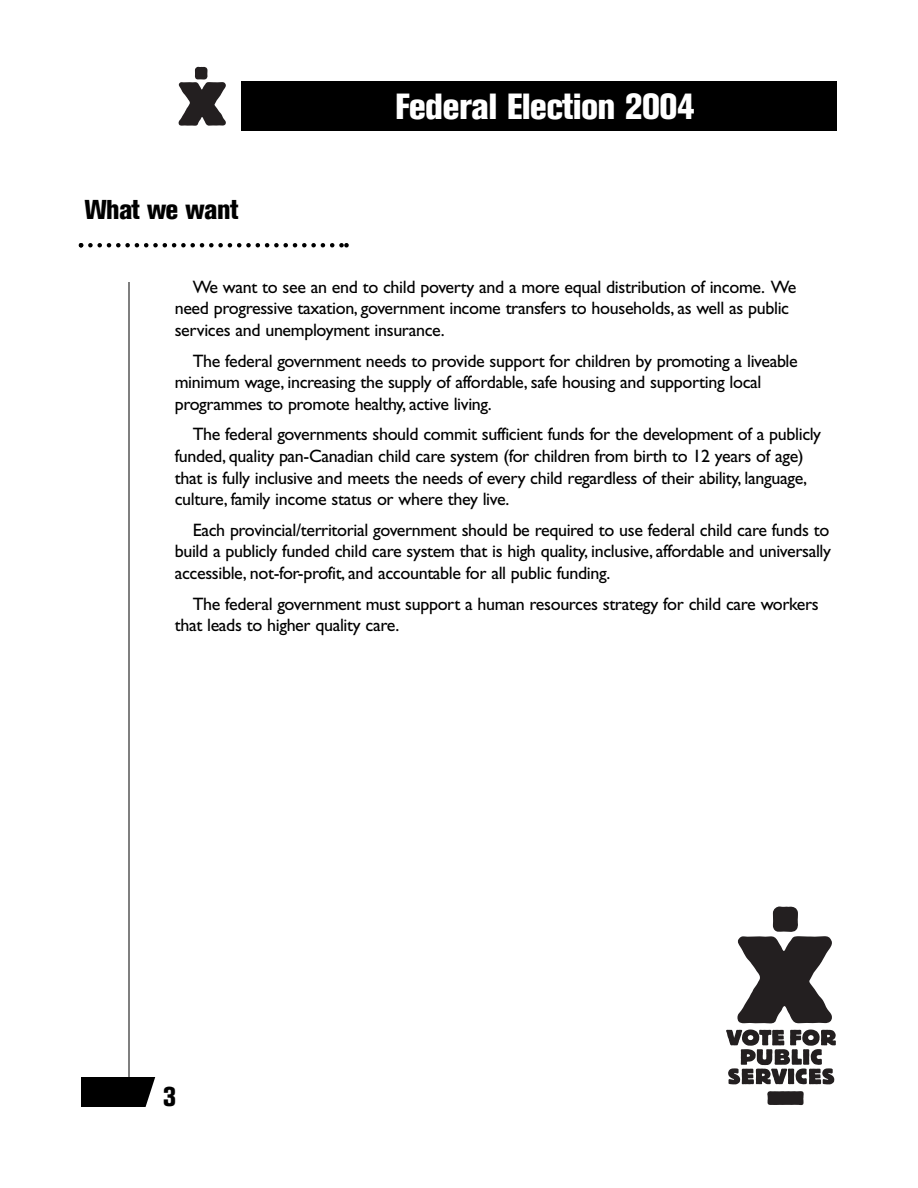
<style>
.page{position:relative;width:918px;height:1188px;background:#fff}
.page>*{position:absolute;margin:0;border:0;box-sizing:border-box;transform-origin:0 0}
.t1{font:800 condensed 36px "Akzidenz Grotesk BE";letter-spacing:-.02em;color:#fff}
.t2{font:800 condensed 27px "Akzidenz Grotesk BE";letter-spacing:-.02em;color:#000}
.t3{font:18px/21.6px "Gill Sans";letter-spacing:-.02em;color:#000}
</style>
<div class="page">
<svg style="left:179px;top:66px;width:47px;height:60px"></svg>
<div style="left:242px;top:81px;width:595px;height:49px;background:#000"></div>
<div style="left:81px;top:1077px;width:79px;height:30px;background:#000"></div>
<svg style="left:145px;top:1077px;width:15px;height:30px"></svg>
<hr style="left:129px;top:282px;width:1px;height:798px;background:#000">
<svg style="left:79px;top:243px;width:270px;height:5px"></svg>
<svg style="left:726px;top:1030px;width:110px;height:54px"></svg>
<svg style="left:737px;top:906px;width:95px;height:117px"></svg>
<svg style="left:767px;top:1091px;width:37px;height:14px"></svg>
<h2 class="t2" style="left:85px;top:199px;width:155px">What we want</h2>
<h1 class="t1" style="left:395px;top:93px;width:301px">Federal Election 2004</h1>
<p class="t3" style="left:175px;top:278px;width:623px;text-indent:18px">We want to see an end to child poverty and a more equal distribution of income. We need progressive taxation, government income transfers to households, as well as public services and unemployment insurance.</p>
<p class="t3" style="left:175px;top:352px;width:625px;text-indent:18px">The federal government needs to provide support for children by promoting a liveable minimum wage, increasing the supply of affordable, safe housing and supporting local programmes to promote healthy, active living.</p>
<p class="t3" style="left:175px;top:426px;width:648px;text-indent:18px">The federal governments should commit sufficient funds for the development of a publicly funded, quality pan-Canadian child care system (for children from birth to 12 years of age) that is fully inclusive and meets the needs of every child regardless of their ability, language, culture, family income status or where they live.</p>
<p class="t3" style="left:175px;top:521px;width:658px;text-align:justify;text-indent:18px">Each provincial/territorial government should be required to use federal child care funds to build a publicly funded child care system that is high quality, inclusive, affordable and universally accessible, not-for-profit, and accountable for all public funding.</p>
<p class="t3" style="left:175px;top:595px;width:646px;text-indent:18px">The federal government must support a human resources strategy for child care workers that leads to higher quality care.</p>
<h2 class="t2" style="left:163px;top:1087px;width:15px">3</h2>
</div>
